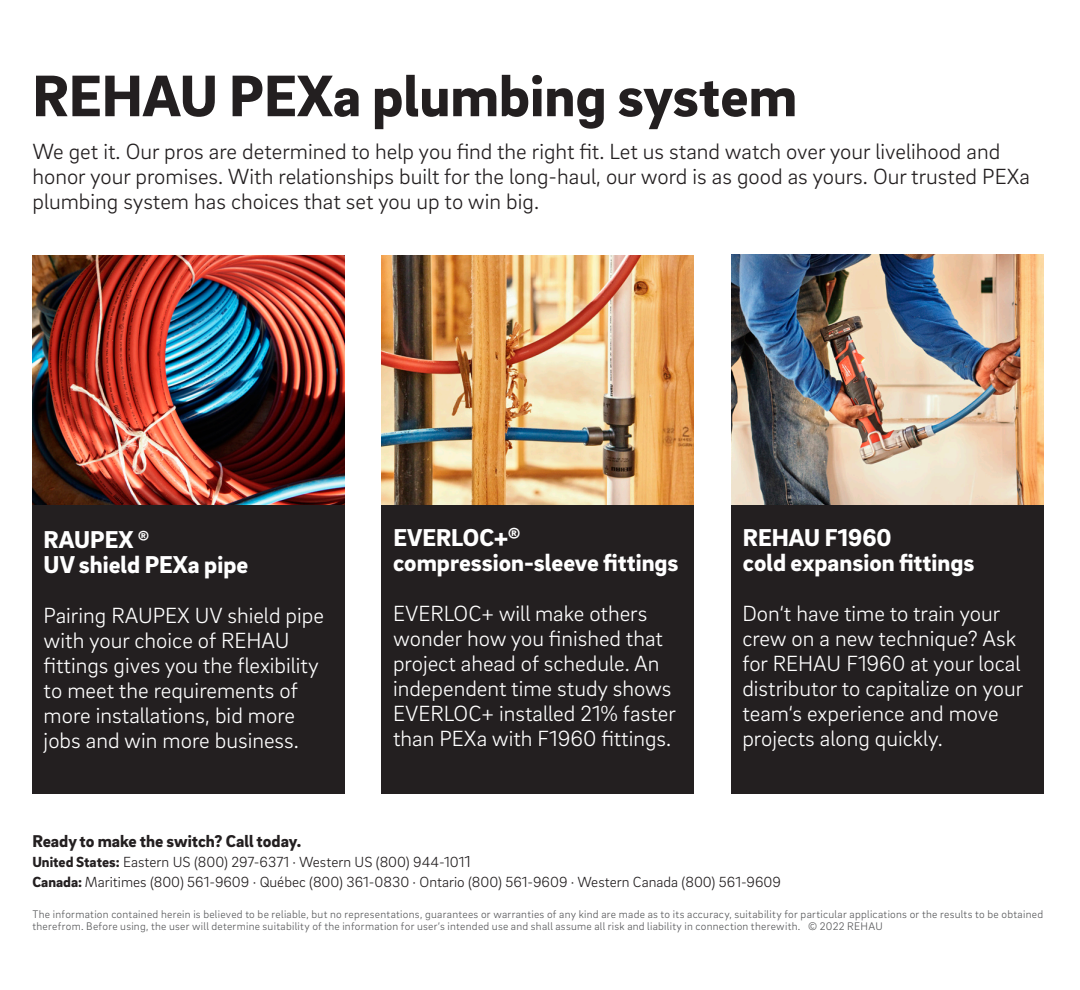
<style>
.page{position:relative;width:1080px;height:990px;background:#fff}
.page>*{position:absolute;margin:0;border:0;box-sizing:border-box;transform-origin:0 0}
.t1{font:900 60px "Brix Sans";color:#231f20}
.FB__Body_text_-_9_5p{font:900 25px "Brix Sans";color:#fff}
.FB__Body_text_-_9_5p-2{font:300 22.5px/25px "Brix Sans";color:#fff}
.FB__Body_text_-_9_5p-3{font:300 22.5px/25px "Brix Sans";color:#231f20}
.t2{font:900 17.5px "Brix Sans";color:#231f20}
.t3{font:300 15px "Brix Sans";color:#231f20}
._3_across{font:300 11.25px/11.2px "Brix Sans";letter-spacing:.025em;color:#57585a}
.s1{font-weight:900}
.s2{font-size:16.25px}
</style>
<div class="page">
<img style="left:731px;top:255px;width:312px;height:250px">
<img style="left:382px;top:256px;width:312px;height:249px">
<img style="left:32px;top:256px;width:312px;height:249px">
<div style="left:32px;top:505px;width:312px;height:289px;background:#231f20"></div>
<div style="left:382px;top:505px;width:312px;height:289px;background:#231f20"></div>
<div style="left:731px;top:505px;width:312px;height:289px;background:#231f20"></div>
<p class="t1" style="left:32px;top:56px;width:766px">REHAU PEXa plumbing system</p>
<p class="FB__Body_text_-_9_5p-3" style="left:32px;top:138px;width:999px">We get it. Our pros are determined to help you find the right fit. Let us stand watch over your livelihood and honor your promises. With relationships built for the long-haul, our word is as good as yours. Our trusted PEXa plumbing system has choices that set you up to win big.</p>
<p class="FB__Body_text_-_9_5p" style="left:44px;top:523px;width:107px">RAUPEX <sup>®</sup></p>
<p class="FB__Body_text_-_9_5p" style="left:44px;top:548px;width:206px">UV shield PEXa pipe</p>
<p class="FB__Body_text_-_9_5p-2" style="left:44px;top:602px;width:282px">Pairing RAUPEX UV shield pipe with your choice of REHAU fittings gives you the flexibility to meet the requirements of more installations, bid more jobs and win more business.</p>
<p class="FB__Body_text_-_9_5p" style="left:393px;top:521px;width:128px">EVERLOC+<sup>®</sup></p>
<p class="FB__Body_text_-_9_5p" style="left:393px;top:546px;width:287px">compression-sleeve fittings</p>
<p class="FB__Body_text_-_9_5p-2" style="left:393px;top:600px;width:284px">EVERLOC+ will make others wonder how you finished that project ahead of schedule. An independent time study shows<br>EVERLOC+ installed 21% faster than PEXa with F1960 fittings.</p>
<p class="FB__Body_text_-_9_5p" style="left:743px;top:521px;width:150px">REHAU F1960</p>
<p class="FB__Body_text_-_9_5p" style="left:743px;top:546px;width:233px">cold expansion fittings</p>
<p class="FB__Body_text_-_9_5p-2" style="left:742px;top:600px;width:282px">Don‘t have time to train your crew on a new technique? Ask for REHAU F1960 at your local distributor to capitalize on your team‘s experience and move projects along quickly.</p>
<p class="t2" style="left:32px;top:829px;width:270px">Ready to make the switch? Call today.</p>
<p class="t3" style="left:32px;top:852px;width:440px"><span class="s1">United States:</span> Eastern US (800) 297-6371 · Western US (800) 944-101<span class="s2">1</span></p>
<p class="t3" style="left:32px;top:872px;width:750px"><span class="s1">Canada:</span> Maritimes (800) 561-9609 · Québec (800) 361-0830 · Ontario (800) 561-9609 · Western Canada (800) 561-9609</p>
<p class="_3_across" style="left:32px;top:908px;width:1012px">The information contained herein is believed to be reliable, but no representations, guarantees or warranties of any kind are made as to its accuracy, suitability for particular applications or the results to be obtained therefrom. Before using, the user will determine suitability of the information for user’s intended use and shall assume all risk and liability in connection therewith. © 2022 REHAU</p>
</div>
